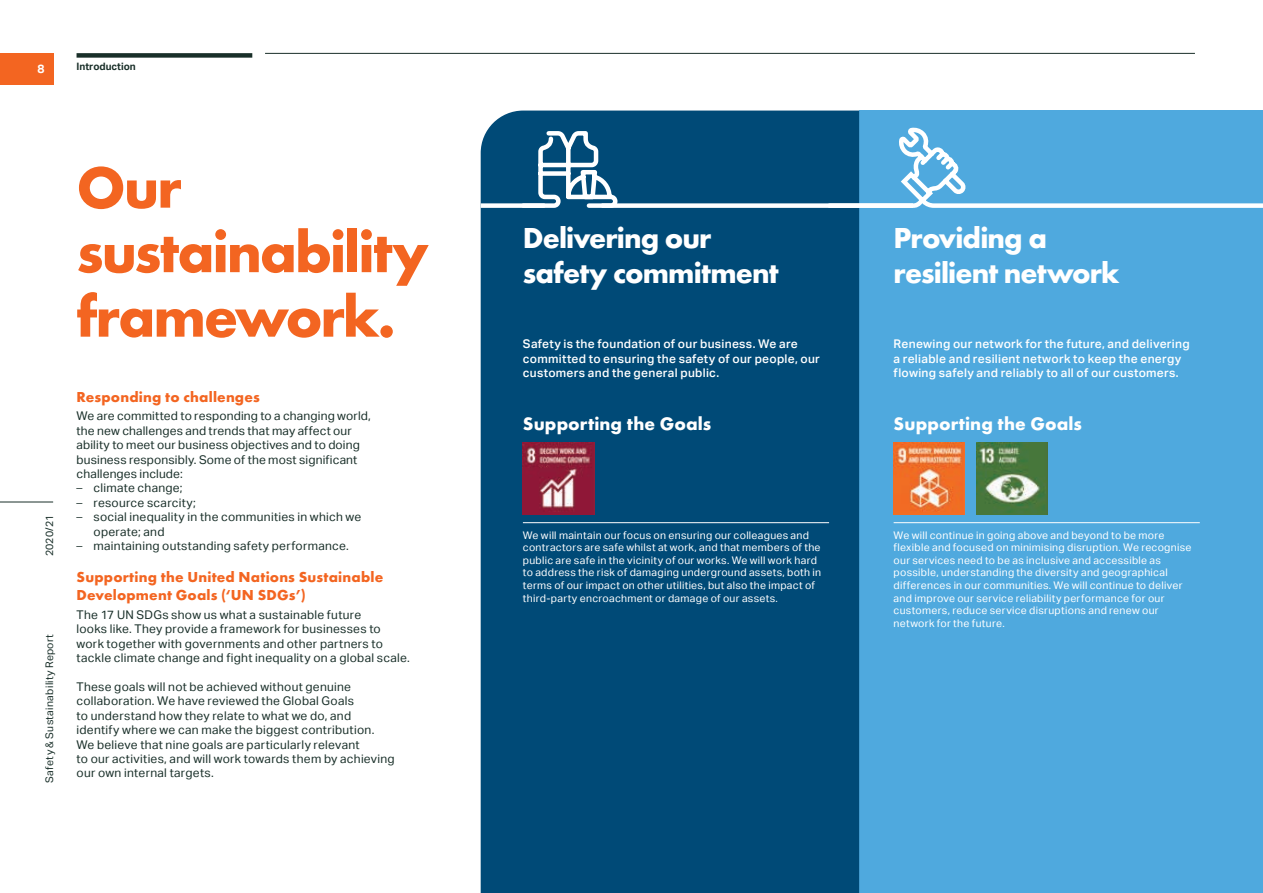
<style>
.page{position:relative;width:1263px;height:893px;background:#fff}
.page>*{position:absolute;margin:0;border:0;box-sizing:border-box;transform-origin:0 0}
.t1{font:700 60px/64.5px "Futura EF";letter-spacing:-.035em;color:#f36521}
.t2{font:700 30px/34.5px "Futura EF";letter-spacing:-.03em;color:#fff}
.t3{font:700 18.75px "Futura EF";letter-spacing:.005em;color:#fff}
.t4{font:700 15px/18px "Futura EF";letter-spacing:.015em;color:#f36521}
.t5{font:12px/14.4px "Aktiv Grotesk";letter-spacing:.02em;color:#192f29}
.t6{font:500 12px/14.4px "Aktiv Grotesk";letter-spacing:.025em;color:#fff}
.t7{font:700 12px "Aktiv Grotesk";color:#fff}
.t8{font:10.5px/12.6px "Aktiv Grotesk";letter-spacing:.025em;color:#fff}
.t9{font:10.5px "Aktiv Grotesk";letter-spacing:.025em;color:#192f29}
.t10{font:700 10.2px "Aktiv Grotesk";color:#192f29}
.s1{font-family:"Helvetica Neue";font-weight:300}
</style>
<div class="page">
<div style="left:859px;top:111px;width:404px;height:782px;background:#4fa9de"></div>
<hr style="left:1262px;top:111px;width:1px;height:782px;background:#8dcea5">
<div style="left:481px;top:111px;width:378px;height:782px;background:#004a77"></div>
<svg style="left:825px;top:124px;width:438px;height:86px"></svg>
<div style="left:481px;top:203px;width:64px;height:5px;background:#fff"></div>
<div style="left:602px;top:203px;width:311px;height:5px;background:#fff"></div>
<svg style="left:519px;top:129px;width:101px;height:81px"></svg>
<div style="left:0;top:53px;width:53px;height:32px;background:#f36521"></div>
<hr style="left:0;top:502px;width:53px;height:1px;background:#192f29">
<div style="left:77px;top:53px;width:175px;height:5px;background:#192f29"></div>
<hr style="left:265px;top:53px;width:930px;height:1px;background:#192f29">
<hr style="left:523px;top:522px;width:306px;height:1px;background:#fff">
<img style="left:523px;top:443px;width:71px;height:71px">
<hr style="left:894px;top:522px;width:306px;height:1px;background:#fff">
<img style="left:894px;top:443px;width:71px;height:71px">
<img style="left:976px;top:443px;width:71px;height:71px">
<p class="t7" style="left:38px;top:62px;width:9px">8</p>
<p class="t10" style="left:77px;top:60px;width:61px">Introduction</p>
<p class="t9" style="left:43px;top:556px;width:43px;rotate:-90deg">2020/21</p>
<p class="t9" style="left:43px;top:783px;width:150px;rotate:-90deg">Safety &amp; Sustainability Report</p>
<h1 class="t1" style="left:77px;top:155px;width:354px">Our sustainability framework.</h1>
<p class="t4" style="left:77px;top:388px;width:185px">Responding to challenges</p>
<p class="t5" style="left:77px;top:409px;width:296px">We are committed to responding to a changing world, the new challenges and trends that may affect our ability to meet our business objectives and to doing business responsibly. Some of the most significant challenges include:</p>
<p class="t5" style="left:77px;top:481px;width:107px"><span class="s1">–</span> climate change;</p>
<p class="t5" style="left:77px;top:495px;width:121px"><span class="s1">–</span> resource scarcity;</p>
<p class="t5" style="left:94px;top:510px;width:269px;text-indent:-17px"><span class="s1">–</span> social inequality in the communities in which we operate; and</p>
<p class="t5" style="left:77px;top:539px;width:274px"><span class="s1">–</span> maintaining outstanding safety performance.</p>
<p class="t4" style="left:77px;top:568px;width:308px">Supporting the United Nations Sustainable<br>Development Goals (‘UN SDGs’)</p>
<p class="t5" style="left:77px;top:608px;width:335px">The 17 UN SDGs show us what a sustainable future<br>looks like. They provide a framework for businesses to work together with governments and other partners to tackle climate change and fight inequality on a global scale.</p>
<p class="t5" style="left:77px;top:680px;width:320px">These goals will not be achieved without genuine collaboration. We have reviewed the Global Goals<br>to understand how they relate to what we do, and identify where we can make the biggest contribution.<br>We believe that nine goals are particularly relevant<br>to our activities, and will work towards them by achieving our own internal targets.</p>
<h2 class="t2" style="left:523px;top:221px;width:257px">Delivering our safety commitment</h2>
<p class="t6" style="left:523px;top:337px;width:299px">Safety is the foundation of our business. We are committed to ensuring the safety of our people, our customers and the general public.</p>
<h3 class="t3" style="left:523px;top:412px;width:190px">Supporting the Goals</h3>
<p class="t8" style="left:523px;top:529px;width:300px">We will maintain our focus on ensuring our colleagues and contractors are safe whilst at work, and that members of the public are safe in the vicinity of our works. We will work hard to address the risk of damaging underground assets, both in terms of our impact on other utilities, but also the impact of third-party encroachment or damage of our assets.</p>
<h2 class="t2" style="left:894px;top:221px;width:228px">Providing a resilient network</h2>
<p class="t6" style="left:894px;top:337px;width:298px">Renewing our network for the future, and delivering a reliable and resilient network to keep the energy flowing safely and reliably to all of our customers.</p>
<h3 class="t3" style="left:894px;top:412px;width:190px">Supporting the Goals</h3>
<p class="t8" style="left:894px;top:529px;width:299px">We will continue in going above and beyond to be more flexible and focused on minimising disruption. We recognise our services need to be as inclusive and accessible as possible, understanding the diversity and geographical differences in our communities. We will continue to deliver and improve our service reliability performance for our customers, reduce service disruptions and renew our network for the future.</p>
</div>
